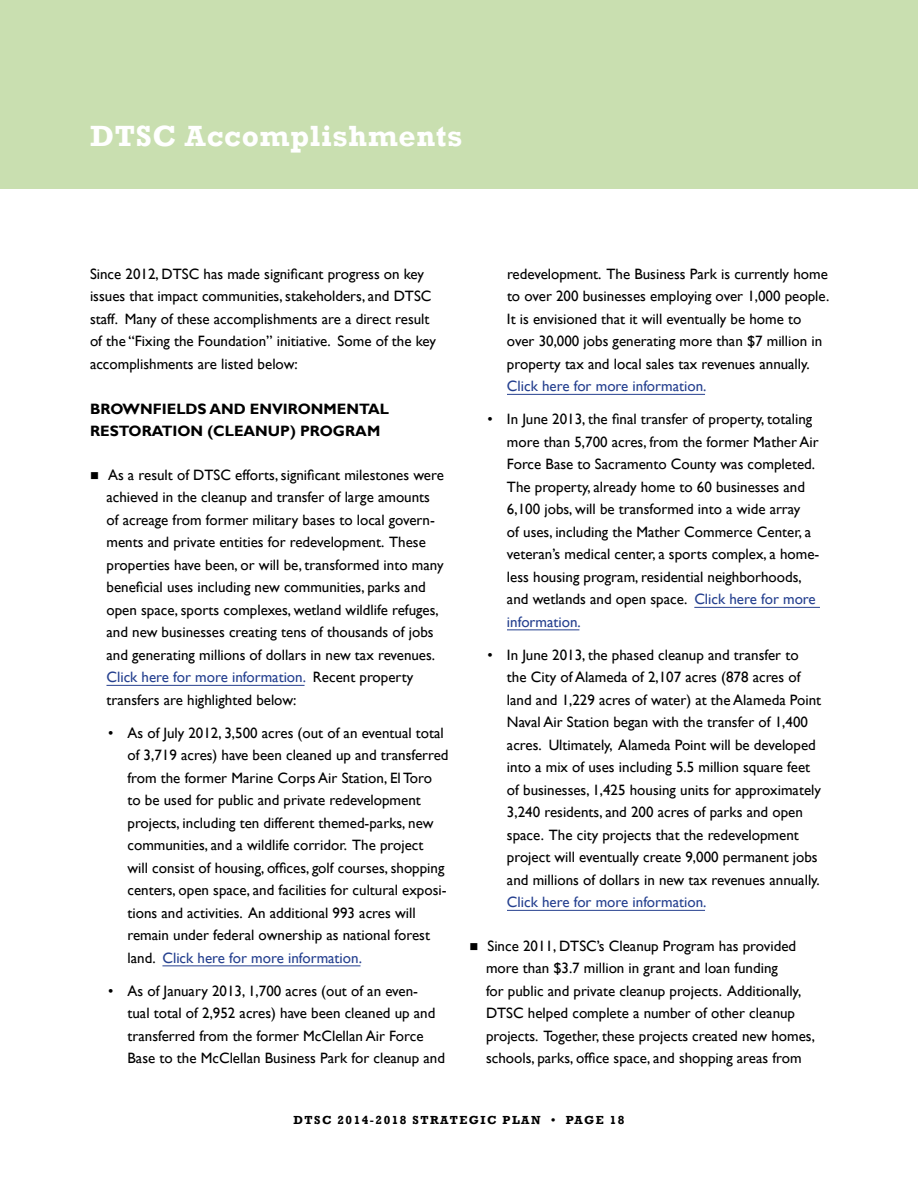
<style>
.page{position:relative;width:918px;height:1188px;background:#fff}
.page>*{position:absolute;margin:0;border:0;box-sizing:border-box;transform-origin:0 0}
.t1{font:700 30px "Rockwell";letter-spacing:.025em;color:#fff}
.t2{font:15px/22.5px "Gill Sans";color:#000}
.t3{font:15px "Gill Sans";color:#25408f}
.t4{font:700 15px/22.5px "Gill Sans";color:#000}
.t5{font:700 12px "Rockwell";letter-spacing:.125em;color:#000}
.s1{color:#25408f}
</style>
<div class="page">
<div style="left:0;top:0;width:918px;height:188px;background:#c9dfb0"></div>
<hr style="left:106px;top:685px;width:199px;height:1px;background:#25408f">
<hr style="left:162px;top:965px;width:198px;height:1px;background:#25408f">
<hr style="left:507px;top:394px;width:198px;height:1px;background:#25408f">
<hr style="left:694px;top:607px;width:126px;height:1px;background:#25408f">
<hr style="left:507px;top:629px;width:72px;height:1px;background:#25408f">
<hr style="left:507px;top:910px;width:198px;height:1px;background:#25408f">
<h1 class="t1" style="left:90px;top:118px;width:374px">DTSC Accomplishments</h1>
<p class="t2" style="left:90px;top:263px;width:348px">Since 2012, DTSC has made significant progress on key issues that impact communities, stakeholders, and DTSC staff. Many of these accomplishments are a direct result of the “Fixing the Foundation” initiative. Some of the key accomplishments are listed below:</p>
<p class="t4" style="left:90px;top:398px;width:300px">BROWNFIELDS AND ENVIRONMENTAL<br>RESTORATION (CLEANUP) PROGRAM</p>
<p class="t2" style="left:107px;top:464px;width:339px;text-indent:-17px">■ As a result of DTSC efforts, significant milestones were achieved in the cleanup and transfer of large amounts of acreage from former military bases to local govern&shy;ments and private entities for redevelopment. These properties have been, or will be, transformed into many beneficial uses including new communities, parks and open space, sports complexes, wetland wildlife refuges, and new businesses creating tens of thousands of jobs and generating millions of dollars in new tax revenues.<br><span class="s1">Click here for more information.</span> Recent property transfers are highlighted below:</p>
<p class="t2" style="left:128px;top:722px;width:323px;text-indent:-20px">• As of July 2012, 3,500 acres (out of an eventual total of 3,719 acres) have been cleaned up and transferred from the former Marine Corps Air Station, El Toro to be used for public and private redevelopment projects, including ten different themed-parks, new communities, and a wildlife corridor. The project<br>will consist of housing, offices, golf courses, shopping centers, open space, and facilities for cultural exposi&shy;tions and activities. An additional 993 acres will remain under federal ownership as national forest land. <span class="s1">Click here for more information.</span></p>
<p class="t2" style="left:128px;top:980px;width:319px;text-indent:-20px">• As of January 2013, 1,700 acres (out of an even-<br>tual total of 2,952 acres) have been cleaned up and transferred from the former McClellan Air Force Base to the McClellan Business Park for cleanup and</p>
<p class="t2" style="left:507px;top:263px;width:322px">redevelopment. The Business Park is currently home to over 200 businesses employing over 1,000 people.<br>It is envisioned that it will eventually be home to over 30,000 jobs generating more than $7 million in property tax and local sales tax revenues annually.</p>
<p class="t3" style="left:507px;top:378px;width:200px">Click here for more information.</p>
<p class="t2" style="left:507px;top:408px;width:314px;text-indent:-19px">• In June 2013, the final transfer of property, totaling more than 5,700 acres, from the former Mather Air Force Base to Sacramento County was completed.<br>The property, already home to 60 businesses and 6,100 jobs, will be transformed into a wide array<br>of uses, including the Mather Commerce Center, a veteran’s medical center, a sports complex, a home&shy;less housing program, residential neighborhoods, and wetlands and open space. <span class="s1">Click here for more information.</span></p>
<p class="t2" style="left:507px;top:644px;width:316px;text-indent:-20px">• In June 2013, the phased cleanup and transfer to the City of Alameda of 2,107 acres (878 acres of land and 1,229 acres of water) at the Alameda Point Naval Air Station began with the transfer of 1,400 acres. Ultimately, Alameda Point will be developed into a mix of uses including 5.5 million square feet of businesses, 1,425 housing units for approximately 3,240 residents, and 200 acres of parks and open space. The city projects that the redevelopment project will eventually create 9,000 permanent jobs and millions of dollars in new tax revenues annually.</p>
<p class="t3" style="left:507px;top:894px;width:200px">Click here for more information.</p>
<p class="t2" style="left:486px;top:935px;width:331px;text-indent:-17px">■ Since 2011, DTSC’s Cleanup Program has provided more than $3.7 million in grant and loan funding<br>for public and private cleanup projects. Additionally, DTSC helped complete a number of other cleanup projects. Together, these projects created new homes, schools, parks, office space, and shopping areas from</p>
<p class="t5" style="left:293px;top:1113px;width:333px">DTSC 2014-2018 Strategic Plan • Page 18</p>
</div>
